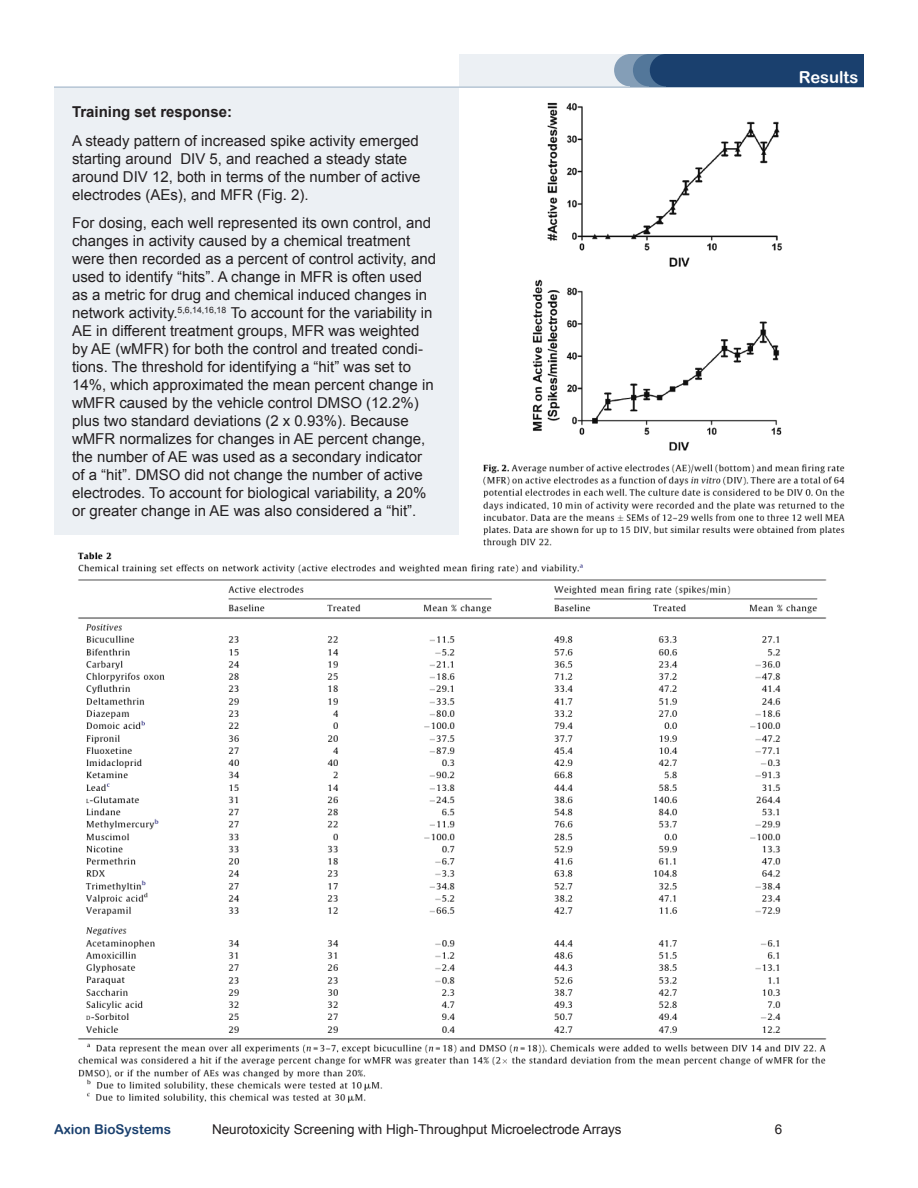
<style>
.page{position:relative;width:918px;height:1188px;background:#fff}
.page>*{position:absolute;margin:0;border:0;box-sizing:border-box;transform-origin:0 0}
.t1{font:16.5px "Arial Rounded MT Bold";color:#fff}
.t2{font:15px/18px "Arial";color:#231f20}
.t3{font:700 15px "Arial";color:#231f20}
.t4{font:13.5px "Arial";color:#231f20}
.t5{font:13.5px "Arial Rounded MT Bold";color:#1a406e}
</style>
<div class="page">
<div style="left:54px;top:88px;width:405px;height:992px;background:#ecf0f4"></div>
<div style="left:459px;top:54px;width:391px;height:32px;background:#ecf0f4"></div>
<div style="left:614px;top:54px;width:33px;height:32px;background:#849eb7;border-radius:50%"></div>
<hr style="left:54px;top:86px;width:810px;height:2px;background:#b5c5d4">
<div style="left:630px;top:54px;width:98px;height:32px;background:#849eb7"></div>
<div style="left:666px;top:54px;width:198px;height:32px;background:#1a406e"></div>
<div style="left:633px;top:54px;width:32px;height:32px;background:#53779a;border-radius:50%"></div>
<div style="left:650px;top:54px;width:32px;height:32px;background:#1a406e;border-radius:50%"></div>
<div style="left:54px;top:535px;width:405px;height:575px;background:#fff"></div>
<img style="left:532px;top:102px;width:250px;height:349px">
<img style="left:77px;top:552px;width:750px;height:551px">
<img style="left:470px;top:464px;width:375px;height:91px">
<p class="t3" style="left:72px;top:102px;width:162px">Training set response:</p>
<p class="t2" style="left:72px;top:132px;width:350px">A steady pattern of increased spike activity emerged starting around DIV 5, and reached a steady state around DIV 12, both in terms of the number of active electrodes (AEs), and MFR (Fig. 2).</p>
<p class="t2" style="left:72px;top:214px;width:366px">For dosing, each well represented its own control, and changes in activity caused by a chemical treatment were then recorded as a percent of control activity, and used to identify “hits”. A change in MFR is often used as a metric for drug and chemical induced changes in network activity.<sup>5,6,14,16,18</sup> To account for the variability in AE in different treatment groups, MFR was weighted by AE (wMFR) for both the control and treated condi&shy;tions. The threshold for identifying a “hit” was set to 14%, which approximated the mean percent change in wMFR caused by the vehicle control DMSO (12.2%) plus two standard deviations (2 x 0.93%). Because wMFR normalizes for changes in AE percent change, the number of AE was used as a secondary indicator of a “hit”. DMSO did not change the number of active electrodes. To account for biological variability, a 20% or greater change in AE was also considered a “hit”.</p>
<p class="t1" style="left:799px;top:67px;width:61px">Results</p>
<p class="t5" style="left:54px;top:1121px;width:119px">Axion BioSystems</p>
<p class="t4" style="left:212px;top:1120px;width:411px">Neurotoxicity Screening with High-Throughput Microelectrode Arrays</p>
<p class="t4" style="left:775px;top:1120px;width:9px">6</p>
</div>
